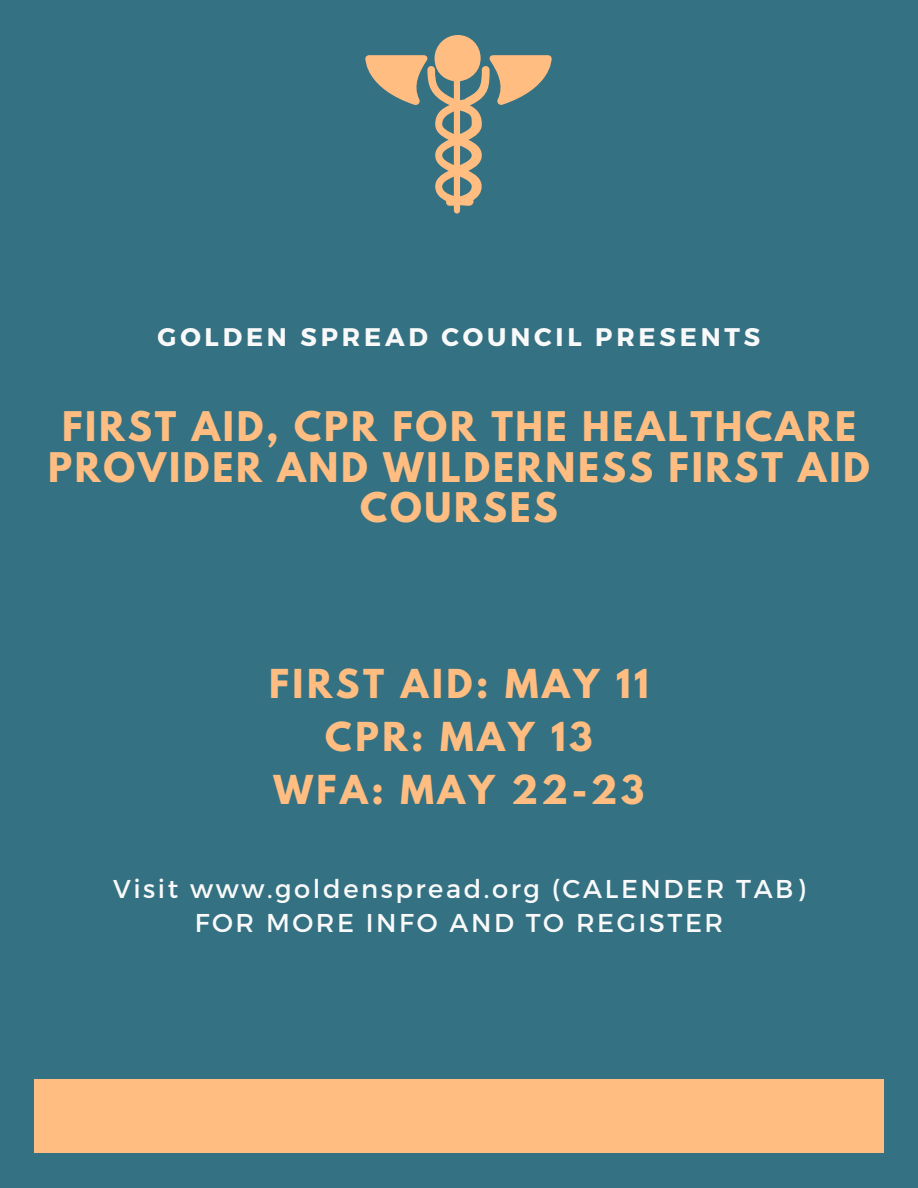
<style>
.page{position:relative;width:918px;height:1188px;background:#347182}
.page>*{position:absolute;margin:0;border:0;box-sizing:border-box;transform-origin:0 0}
.t1{font:700 36.15px/40.8px "League Spartan";letter-spacing:.075em;color:#ffbd81;text-align:center}
.t2{font:700 35.4px "League Spartan";letter-spacing:.1em;color:#ffbd81}
.t3{font:25.8px/33.9px "Montserrat";letter-spacing:.1em;color:#f9f9f9;text-align:center}
.t4{font:700 25.5px "Montserrat";letter-spacing:.15em;color:#f9f9f9}
</style>
<div class="page">
<svg style="left:365px;top:35px;width:187px;height:179px"></svg>
<div style="left:34px;top:1080px;width:850px;height:73px;background:#ffbd81"></div>
<p class="t4" style="left:158px;top:320px;width:604px">GOLDEN SPREAD COUNCIL PRESENTS</p>
<p class="t1" style="left:48px;top:410px;width:823px">FIRST AID, CPR FOR THE HEALTHCARE<br>PROVIDER AND WILDERNESS FIRST AID<br>COURSES</p>
<p class="t2" style="left:269px;top:667px;width:381px">FIRST AID: MAY 11</p>
<p class="t2" style="left:325px;top:720px;width:269px">CPR: MAY 13</p>
<p class="t2" style="left:274px;top:773px;width:372px">WFA: MAY 22-23</p>
<p class="t3" style="left:113px;top:871px;width:693px">Visit www.goldenspread.org (CALENDER TAB)<br>FOR MORE INFO AND TO REGISTER</p>
</div>
